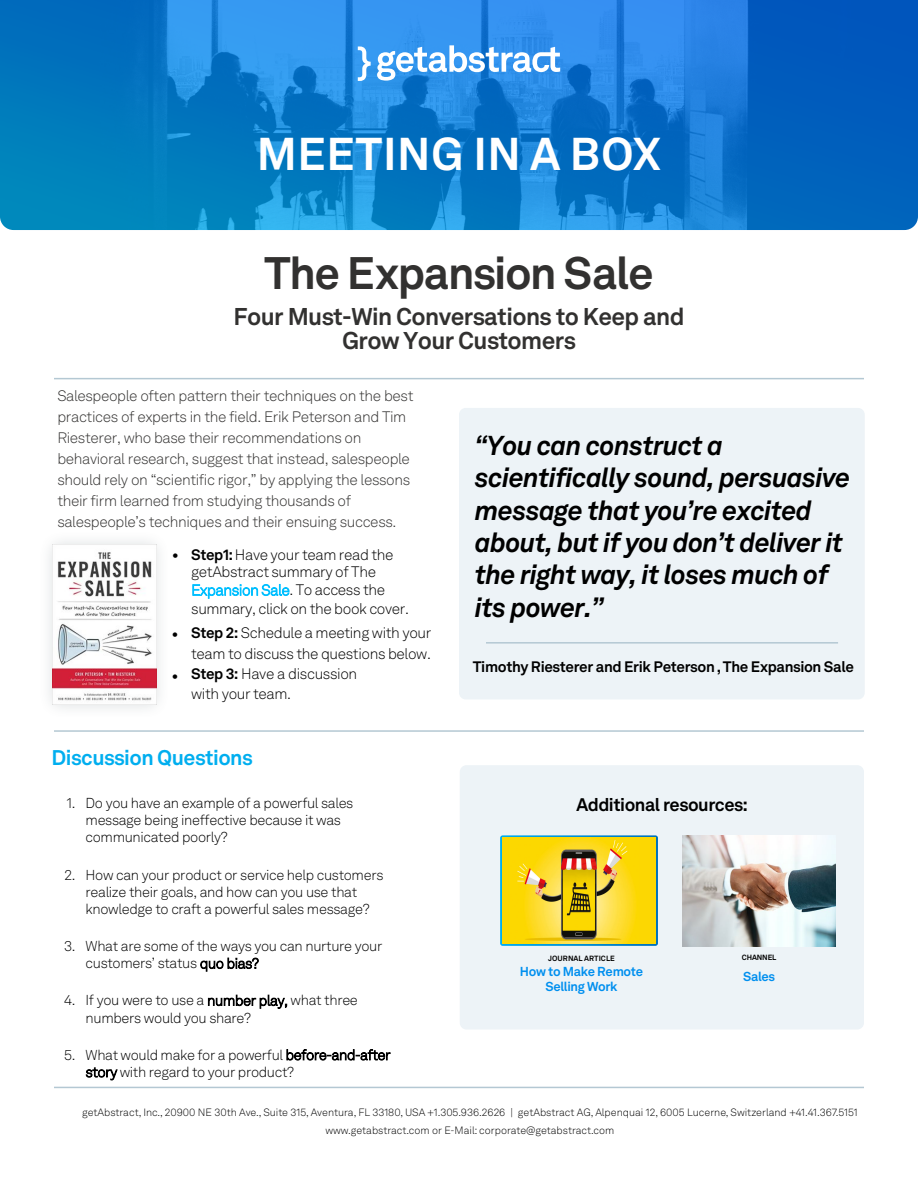
<style>
.page{position:relative;width:918px;height:1188px;background:#fff}
.page>*{position:absolute;margin:0;border:0;box-sizing:border-box;transform-origin:0 0}
.t1{font:700 45.45px "Akkurat LL";letter-spacing:.01em;color:#fff}
.t2{font:700 45px "Akkurat LL";letter-spacing:-.035em;color:#323130}
.t3{font:italic 700 27px/32.4px "Akkurat LL";letter-spacing:-.025em;color:#000}
.t4{font:700 24px/24px "Akkurat LL";letter-spacing:-.025em;color:#323130;text-align:center}
.t5{font:700 21px "Akkurat LL";letter-spacing:-.025em;color:#00aeef}
.t6{font:700 18px "Akkurat LL";letter-spacing:-.025em;color:#000}
.t7{font:300 15px/21px "Akkurat LL";letter-spacing:-.025em;color:#323130}
.t8{font:300 15px/17.9px "Akkurat LL";letter-spacing:-.025em;color:#000}
.t9{font:700 15px "Akkurat LL";letter-spacing:-.025em;color:#000}
.t10{font:300 14.25px/17.1px "Akkurat LL";letter-spacing:-.025em;color:#000}
.t11{font:700 12.9px/15.5px "Akkurat LL";letter-spacing:-.025em;color:#008fef;text-align:center}
.t12{font:300 10.5px/18.3px "Akkurat LL";color:#000;text-align:center}
.t13{font:700 7.5px "Akkurat LL";letter-spacing:.01em;color:#000}
.t14{font:700 7.5px "Akkurat LL";letter-spacing:-.015em;color:#000}
.s1{font-weight:700}
.s2{color:#00bfff}
</style>
<div class="page">
<div style="left:459px;top:408px;width:406px;height:291px;background:#edf3f7;border-radius:7px"></div>
<div style="left:460px;top:765px;width:404px;height:265px;background:#edf3f7;border-radius:7px"></div>
<img style="left:0;top:0;width:918px;height:230px">
<hr style="left:54px;top:730px;width:810px;height:2px;background:#b4c8d3">
<hr style="left:54px;top:378px;width:810px;height:1px;background:#b4c8d3">
<hr style="left:54px;top:1087px;width:810px;height:1px;background:#b4c8d3">
<svg style="left:358px;top:46px;width:13px;height:35px"></svg>
<svg style="left:377px;top:45px;width:183px;height:36px"></svg>
<hr style="left:486px;top:642px;width:352px;height:2px;background:#b4c8d3">
<img style="left:683px;top:835px;width:153px;height:111px">
<div style="left:38px;top:530px;width:132px;height:189px;background:#fafafb"></div>
<img style="left:52px;top:545px;width:105px;height:159px">
<svg style="left:500px;top:835px;width:158px;height:111px"></svg>
<img style="left:502px;top:837px;width:153px;height:106px">
<h1 class="t1" style="left:257px;top:118px;width:406px">MEETING IN A BOX</h1>
<h2 class="t2" style="left:264px;top:238px;width:391px">The Expansion Sale</h2>
<h3 class="t4" style="left:233px;top:303px;width:453px">Four Must-Win Conversations to Keep and<br>Grow Your Customers</h3>
<p class="t7" style="left:57px;top:384px;width:358px">Salespeople often pattern their techniques on the best practices of experts in the field. Erik Peterson and Tim Riesterer, who base their recommendations on behavioral research, suggest that instead, salespeople should rely on “scientific rigor,” by applying the lessons their firm learned from studying thousands of salespeople’s techniques and their ensuing success.</p>
<p class="t8" style="left:191px;top:545px;width:219px;text-indent:-19px"><span class="s1">• Step1:</span> Have your team read the getAbstract summary of The<br><span class="s2">Expansion Sale</span>. To access the summary, click on the book cover.</p>
<p class="t9" style="left:172px;top:622px;width:8px">•</p>
<p class="t9" style="left:172px;top:665px;width:8px">•</p>
<p class="t8" style="left:191px;top:622px;width:242px;line-height:20.4px"><span class="s1">Step 2:</span> Schedule a meeting with your team to discuss the questions below.<br><span class="s1">Step 3:</span> Have a discussion<br>with your team.</p>
<h3 class="t5" style="left:52px;top:742px;width:203px">Discussion Questions</h3>
<p class="t10" style="left:86px;top:794px;width:269px;text-indent:-19px">1. Do you have an example of a powerful sales message being ineffective because it was communicated poorly?</p>
<p class="t10" style="left:65px;top:866px;width:320px;text-align:center">2. How can your product or service help customers realize their goals, and how can you use that knowledge to craft a powerful sales message?</p>
<p class="t10" style="left:86px;top:937px;width:298px;text-indent:-22px">3. What are some of the ways you can nurture your customers’ status quo bias?</p>
<p class="t10" style="left:86px;top:991px;width:274px;text-indent:-21px">4. If you were to use a number play, what three numbers would you share?</p>
<p class="t10" style="left:86px;top:1046px;width:306px;text-indent:-21px">5. What would make for a powerful before-and-after story with regard to your product?</p>
<h3 class="t3" style="left:475px;top:427px;width:377px">“You can construct a scientifically sound, persuasive message that you’re excited about, but if you don’t deliver it the right way, it loses much of its power.”</h3>
<p class="t9" style="left:473px;top:655px;width:383px">Timothy Riesterer and Erik Peterson,The Expansion Sale</p>
<p class="t6" style="left:576px;top:791px;width:173px">Additional resources:</p>
<p class="t13" style="left:548px;top:952px;width:68px">JOURNAL ARTICLE</p>
<p class="t14" style="left:742px;top:952px;width:36px">CHANNEL</p>
<p class="t11" style="left:520px;top:963px;width:125px">How to Make Remote<br>Selling Work</p>
<p class="t11" style="left:743px;top:968px;width:33px">Sales</p>
<p class="t12" style="left:82px;top:1103px;width:777px">getAbstract, Inc., 20900 NE 30th Ave., Suite 315, Aventura, FL 33180, USA +1.305.936.2626 | getAbstract AG, Alpenquai 12, 6005 Lucerne, Switzerland +41.41.367.5151 www.getabstract.com or E-Mail: corporate@getabstract.com</p>
</div>
